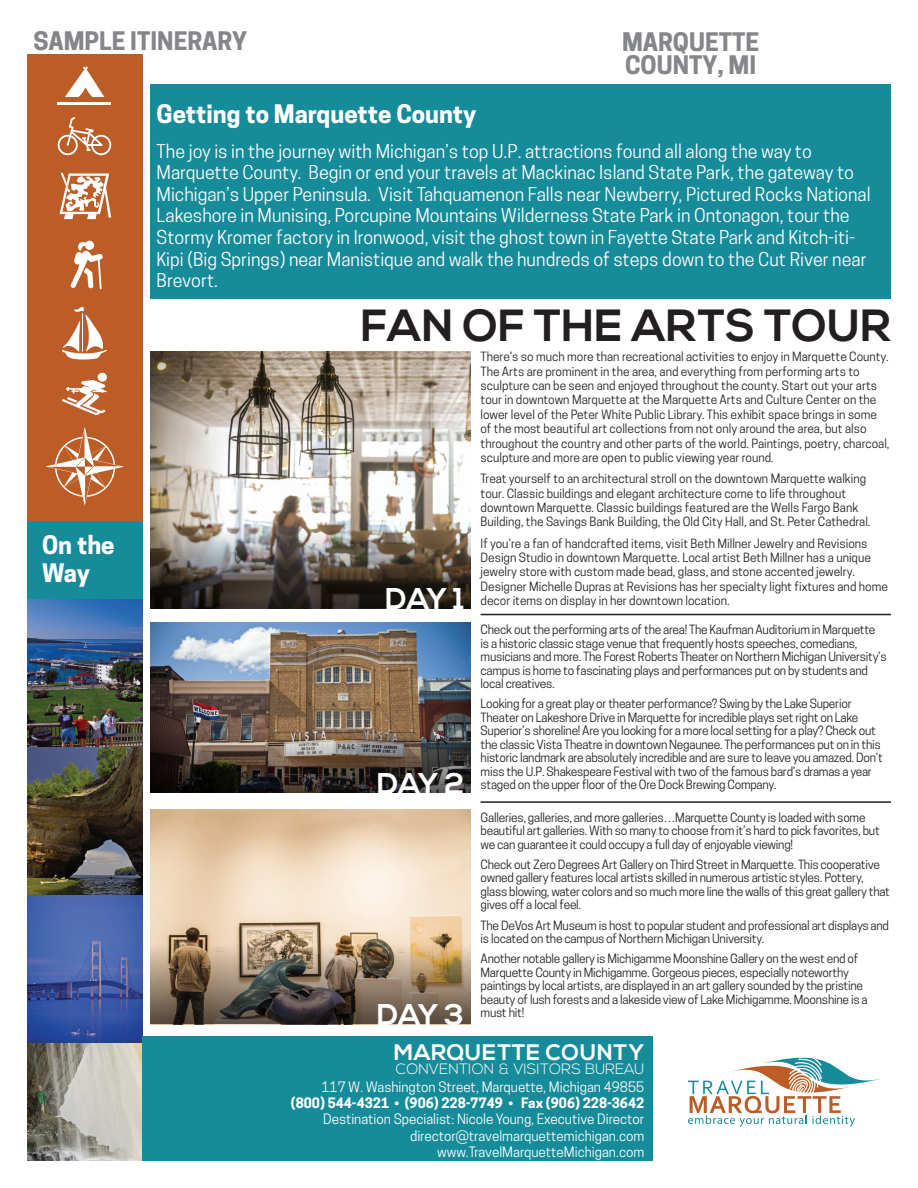
<style>
.page{position:relative;width:918px;height:1188px;background:#fff}
.page>*{position:absolute;margin:0;border:0;box-sizing:border-box;transform-origin:0 0}
.t1{font:700 45px "Nexa";color:#231f20}
.t2{font:700 30px "Nexa";letter-spacing:-.05em;color:#fff}
.t3{font:700 24px/22.5px "Cooper Hewitt";color:#848689}
.t4{font:700 24px/28.8px "Cooper Hewitt";color:#fff}
.t5{font:700 22.5px "Nexa";letter-spacing:.02em;color:#fff}
.t6{font:18px/21.6px "Cooper Hewitt";color:#fff}
.t7{font:300 15px "Nexa";color:#fff}
.t8{font:13.5px/16.2px "Cooper Hewitt";color:#fff;text-align:right}
.t9{font:12px/13.5px "Cooper Hewitt";letter-spacing:-.02em;color:#231f20}
.t10{font:12px/14.4px "Cooper Hewitt";color:#231f20}
.s1{font-weight:700}
.s2{font-family:"Arial";font-weight:700}
</style>
<div class="page">
<img style="left:150px;top:351px;width:321px;height:155px">
<img style="left:27px;top:599px;width:116px;height:562px">
<img style="left:150px;top:622px;width:321px;height:91px">
<img style="left:150px;top:506px;width:321px;height:103px">
<img style="left:150px;top:713px;width:321px;height:80px">
<img style="left:150px;top:919px;width:321px;height:105px">
<div style="left:150px;top:84px;width:741px;height:215px;background:#168b9a"></div>
<div style="left:27px;top:518px;width:116px;height:81px;background:#168b9a"></div>
<div style="left:27px;top:54px;width:116px;height:467px;background:#bc5d27"></div>
<svg style="left:45px;top:427px;width:79px;height:79px"></svg>
<hr style="left:58px;top:102px;width:53px;height:3px;background:#fff">
<svg style="left:65px;top:66px;width:39px;height:31px"></svg>
<svg style="left:58px;top:117px;width:53px;height:38px"></svg>
<svg style="left:71px;top:241px;width:32px;height:48px"></svg>
<svg style="left:62px;top:307px;width:45px;height:53px"></svg>
<hr style="left:82px;top:313px;width:1px;height:39px;background:#fff">
<svg style="left:62px;top:372px;width:45px;height:43px"></svg>
<hr style="left:481px;top:614px;width:410px;height:1px;background:#231f20">
<hr style="left:481px;top:801px;width:410px;height:2px;background:#231f20">
<svg style="left:60px;top:172px;width:51px;height:47px"></svg>
<div style="left:143px;top:1037px;width:510px;height:124px;background:#168b9a"></div>
<svg style="left:688px;top:1057px;width:193px;height:70px"></svg>
<h3 class="t3" style="left:34px;top:30px;width:215px">SAMPLE ITINERARY</h3>
<h3 class="t3" style="left:622px;top:31px;width:139px">MARQUETTE<br>COUNTY, MI</h3>
<h3 class="t4" style="left:157px;top:99px;width:321px">Getting to Marquette County</h3>
<p class="t6" style="left:157px;top:140px;width:716px">The joy is in the journey with Michigan’s top U.P. attractions found all along the way to Marquette County. Begin or end your travels at Mackinac Island State Park, the gateway to Michigan’s Upper Peninsula. Visit Tahquamenon Falls near Newberry, Pictured Rocks National Lakeshore in Munising, Porcupine Mountains Wilderness State Park in Ontonagon, tour the Stormy Kromer factory in Ironwood, visit the ghost town in Fayette State Park and Kitch-iti-Kipi (Big Springs) near Manistique and walk the hundreds of steps down to the Cut River near Brevort.</p>
<h3 class="t4" style="left:42px;top:530px;width:74px">On the<br>Way</h3>
<h1 class="t1" style="left:361px;top:299px;width:532px">FAN OF THE ARTS TOUR</h1>
<p class="t10" style="left:481px;top:350px;width:410px">There’s so much more than recreational activities to enjoy in Marquette County.<br>The Arts are prominent in the area, and everything from performing arts to sculpture can be seen and enjoyed throughout the county. Start out your arts tour in downtown Marquette at the Marquette Arts and Culture Center on the lower level of the Peter White Public Library. This exhibit space brings in some of the most beautiful art collections from not only around the area, but also throughout the country and other parts of the world. Paintings, poetry, charcoal, sculpture and more are open to public viewing year round.</p>
<p class="t10" style="left:481px;top:472px;width:391px">Treat yourself to an architectural stroll on the downtown Marquette walking tour. Classic buildings and elegant architecture come to life throughout downtown Marquette. Classic buildings featured are the Wells Fargo Bank Building, the Savings Bank Building, the Old City Hall, and St. Peter Cathedral.</p>
<p class="t10" style="left:481px;top:536px;width:409px">If you’re a fan of handcrafted items, visit Beth Millner Jewelry and Revisions Design Studio in downtown Marquette. Local artist Beth Millner has a unique jewelry store with custom made bead, glass, and stone accented jewelry.<br>Designer Michelle Dupras at Revisions has her specialty light fixtures and home decor items on display in her downtown location.</p>
<p class="t9" style="left:481px;top:623px;width:408px">Check out the performing arts of the area! The Kaufman Auditorium in Marquette is a historic classic stage venue that frequently hosts speeches, comedians, musicians and more. The Forest Roberts Theater on Northern Michigan University’s campus is home to fascinating plays and performances put on by students and local creatives.</p>
<p class="t9" style="left:481px;top:697px;width:404px">Looking for a great play or theater performance? Swing by the Lake Superior Theater on Lakeshore Drive in Marquette for incredible plays set right on Lake Superior’s shoreline! Are you looking for a more local setting for a play? Check out the classic Vista Theatre in downtown Negaunee. The performances put on in this historic landmark are absolutely incredible and are sure to leave you amazed. Don’t miss the U.P. Shakespeare Festival with two of the famous bard’s dramas a year staged on the upper floor of the Ore Dock Brewing Company.</p>
<p class="t9" style="left:481px;top:810px;width:401px">Galleries, galleries, and more galleries…Marquette County is loaded with some beautiful art galleries. With so many to choose from it’s hard to pick favorites, but we can guarantee it could occupy a full day of enjoyable viewing!</p>
<p class="t9" style="left:481px;top:858px;width:411px">Check out Zero Degrees Art Gallery on Third Street in Marquette. This cooperative owned gallery features local artists skilled in numerous artistic styles. Pottery, glass blowing, water colors and so much more line the walls of this great gallery that gives off a local feel.</p>
<p class="t9" style="left:481px;top:918px;width:410px">The DeVos Art Museum is host to popular student and professional art displays and is located on the campus of Northern Michigan University.</p>
<p class="t9" style="left:481px;top:952px;width:389px">Another notable gallery is Michigamme Moonshine Gallery on the west end of Marquette County in Michigamme. Gorgeous pieces, especially noteworthy paintings by local artists, are displayed in an art gallery sounded by the pristine beauty of lush forests and a lakeside view of Lake Michigamme. Moonshine is a must hit!</p>
<h2 class="t2" style="left:386px;top:581px;width:80px">DAY 1</h2>
<h2 class="t2" style="left:377px;top:766px;width:89px">DAY 2</h2>
<h2 class="t2" style="left:377px;top:997px;width:89px">DAY 3</h2>
<h3 class="t5" style="left:394px;top:1040px;width:252px">MARQUETTE COUNTY</h3>
<p class="t7" style="left:396px;top:1060px;width:250px">CONVENTION &amp; VISITORS BUREAU</p>
<p class="t8" style="left:291px;top:1079px;width:355px">117 W. Washington Street, Marquette, Michigan 49855 <span class="s1">(800) 544-4321</span> <span class="s2">•</span> <span class="s1">(906) 228-7749</span> <span class="s2">•</span> <span class="s1">Fax (906) 228-3642<br></span>Destination Specialist: Nicole Young, Executive Director director@travelmarquettemichigan.com www.TravelMarquetteMichigan.com</p>
<h2 class="t2" style="left:377px;top:1029px;width:89px">DAY 3</h2>
</div>
